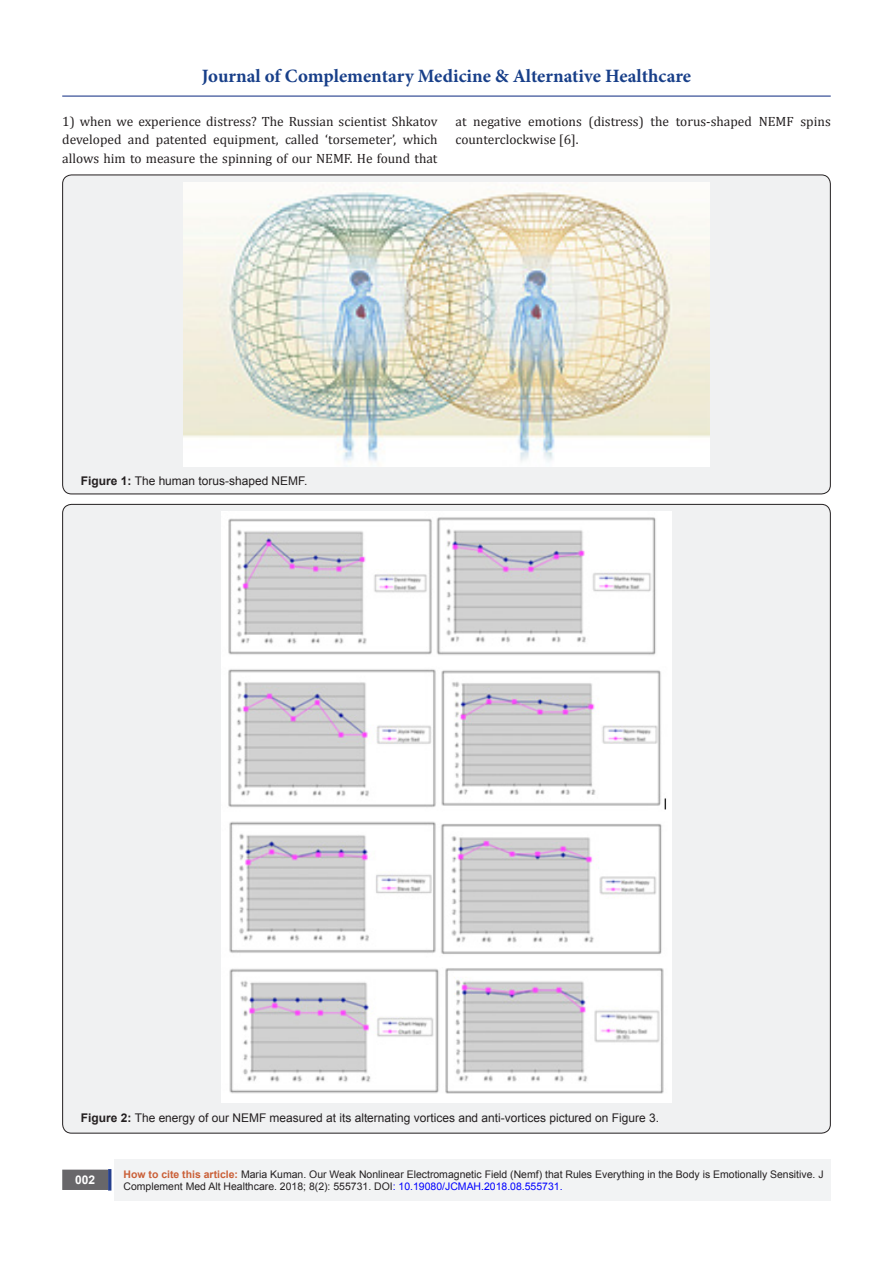
<style>
.page{position:relative;width:893px;height:1263px;background:#fff}
.page>*{position:absolute;margin:0;border:0;box-sizing:border-box;transform-origin:0 0}
.t1{font:700 18.9px "Minion Pro";color:#183f89}
.t2{font:13.5px/18.8px "Cambria";color:#231f20;text-align:justify}
.t3{font:12px "Arial";color:#231f20}
.t4{font:700 12px "Arial";color:#fff}
.t5{font:10.5px/12.6px "Arial";color:#231f20}
.s1{font-weight:700}
.s2{font-weight:700;color:#ca5f37}
.s3{color:#00f}
</style>
<div class="page">
<div style="left:115px;top:1160px;width:716px;height:41px;background:#f2f3f4"></div>
<div style="left:63px;top:1170px;width:44px;height:19px;background:#68676a"></div>
<div style="left:62px;top:1169px;width:46px;height:21px;border:2px solid #68676a"></div>
<div style="left:108px;top:1169px;width:3px;height:21px;background:#253f8e;border:2px solid #253f8e"></div>
<hr style="left:62px;top:96px;width:769px;height:1px;background:#253f8e">
<div style="left:63px;top:175px;width:767px;height:319px;background:#f0f1f2;border-radius:9px"></div>
<img style="left:184px;top:183px;width:525px;height:283px">
<div style="left:63px;top:504px;width:767px;height:629px;background:#f0f1f2;border-radius:9px"></div>
<img style="left:222px;top:512px;width:449px;height:590px">
<h1 class="t1" style="left:202px;top:63px;width:491px">Journal of Complementary Medicine &amp; Alternative Healthcare</h1>
<p class="t2" style="left:62px;top:111px;width:377px">1) when we experience distress? The Russian scientist Shkatov developed and patented equipment, called ‘torsemeter’, which allows him to measure the spinning of our NEMF. He found that</p>
<p class="t2" style="left:455px;top:111px;width:377px">at negative emotions (distress) the torus-shaped NEMF spins counterclockwise [6].</p>
<p class="t3" style="left:81px;top:473px;width:228px"><span class="s1">Figure 1:</span> The human torus-shaped NEMF.</p>
<p class="t3" style="left:81px;top:1110px;width:580px"><span class="s1">Figure 2:</span> The energy of our NEMF measured at its alternating vortices and anti-vortices pictured on Figure 3.</p>
<p class="t4" style="left:75px;top:1172px;width:22px">002</p>
<p class="t5" style="left:124px;top:1168px;width:702px"><span class="s2">How to cite this article:</span> Maria Kuman. Our Weak Nonlinear Electromagnetic Field (Nemf) that Rules Everything in the Body is Emotionally Sensitive. J<br>Complement Med Alt Healthcare. 2018; 8(2): 555731. DOI<span class="s3">: 10.19080/JCMAH.2018.08.555731.</span></p>
</div>
